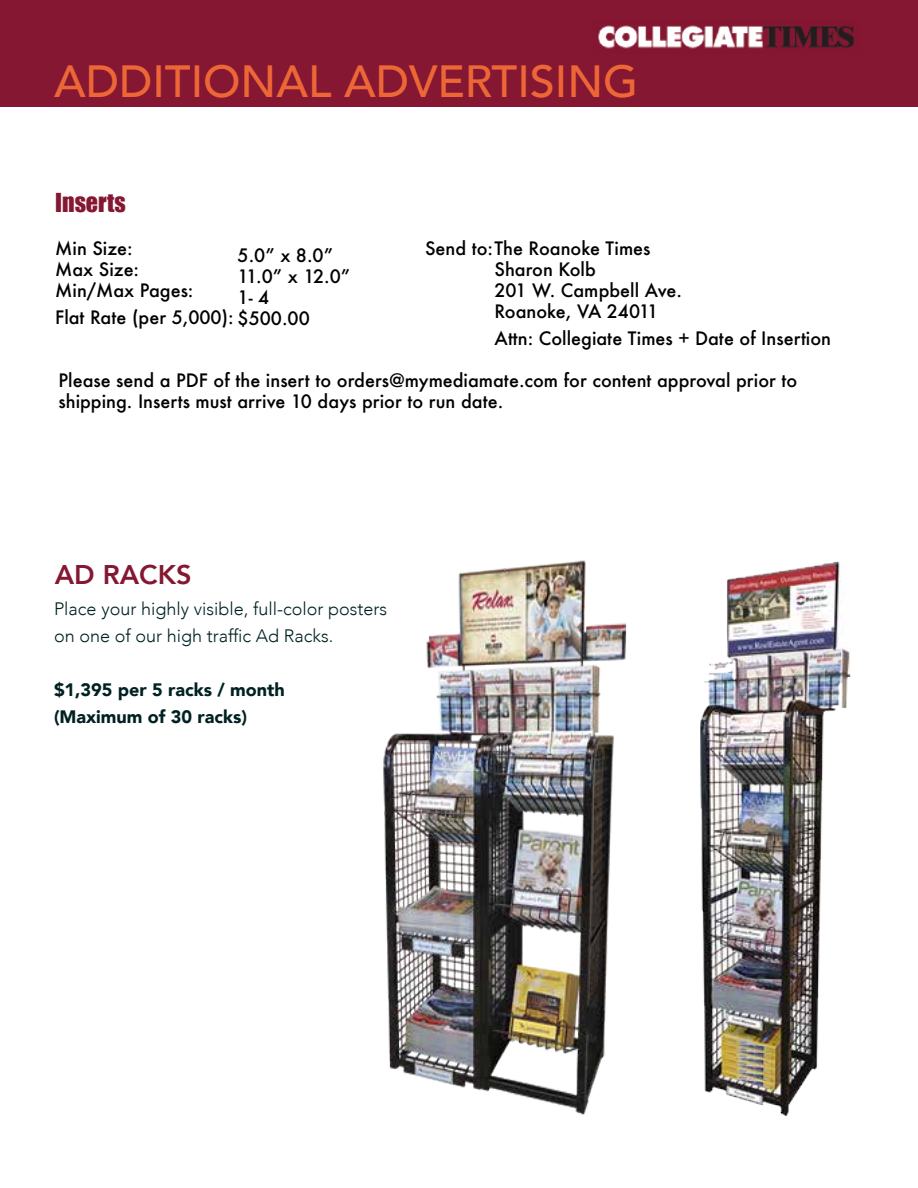
<style>
.page{position:relative;width:918px;height:1188px;background:#fff}
.page>*{position:absolute;margin:0;border:0;box-sizing:border-box;transform-origin:0 0}
.t1{font:500 45px "Avenir";color:#ed6736}
.t2{font:800 27px "Avenir";color:#851732}
.t3{font:24px "Impact";color:#851732}
.t4{font:500 18px/21px "Futura";color:#000}
.t5{font:300 18px/27px "Avenir";color:#002122}
.t6{font:900 18px/27px "Avenir";color:#002122}
</style>
<div class="page">
<div style="left:0;top:0;width:918px;height:106px;background:#851732"></div>
<img style="left:598px;top:25px;width:257px;height:24px">
<img style="left:383px;top:560px;width:468px;height:556px">
<h1 class="t1" style="left:54px;top:42px;width:586px">ADDITIONAL ADVERTISING</h1>
<h3 class="t3" style="left:55px;top:184px;width:72px">Inserts</h3>
<p class="t4" style="left:55px;top:238px;width:140px">Min Size:<br>Max Size:<br>Min/Max Pages:</p>
<p class="t4" style="left:55px;top:307px;width:256px">Flat Rate (per 5,000): $500.00</p>
<p class="t4" style="left:238px;top:245px;width:114px">5.0” x 8.0”<br>11.0” x 12.0”<br>1- 4</p>
<p class="t4" style="left:495px;top:238px;width:189px;text-indent:-69px">Send to:The Roanoke Times<br>Sharon Kolb<br>201 W. Campbell Ave.<br>Roanoke, VA 24011</p>
<p class="t4" style="left:495px;top:328px;width:338px">Attn: Collegiate Times + Date of Insertion</p>
<p class="t4" style="left:59px;top:369px;width:740px">Please send a PDF of the insert to orders@mymediamate.com for content approval prior to shipping. Inserts must arrive 10 days prior to run date.</p>
<h2 class="t2" style="left:55px;top:554px;width:138px">AD RACKS</h2>
<p class="t5" style="left:54px;top:595px;width:335px">Place your highly visible, full-color posters on one of our high traffic Ad Racks.</p>
<p class="t6" style="left:54px;top:676px;width:232px">$1,395 per 5 racks / month (Maximum of 30 racks)</p>
</div>
